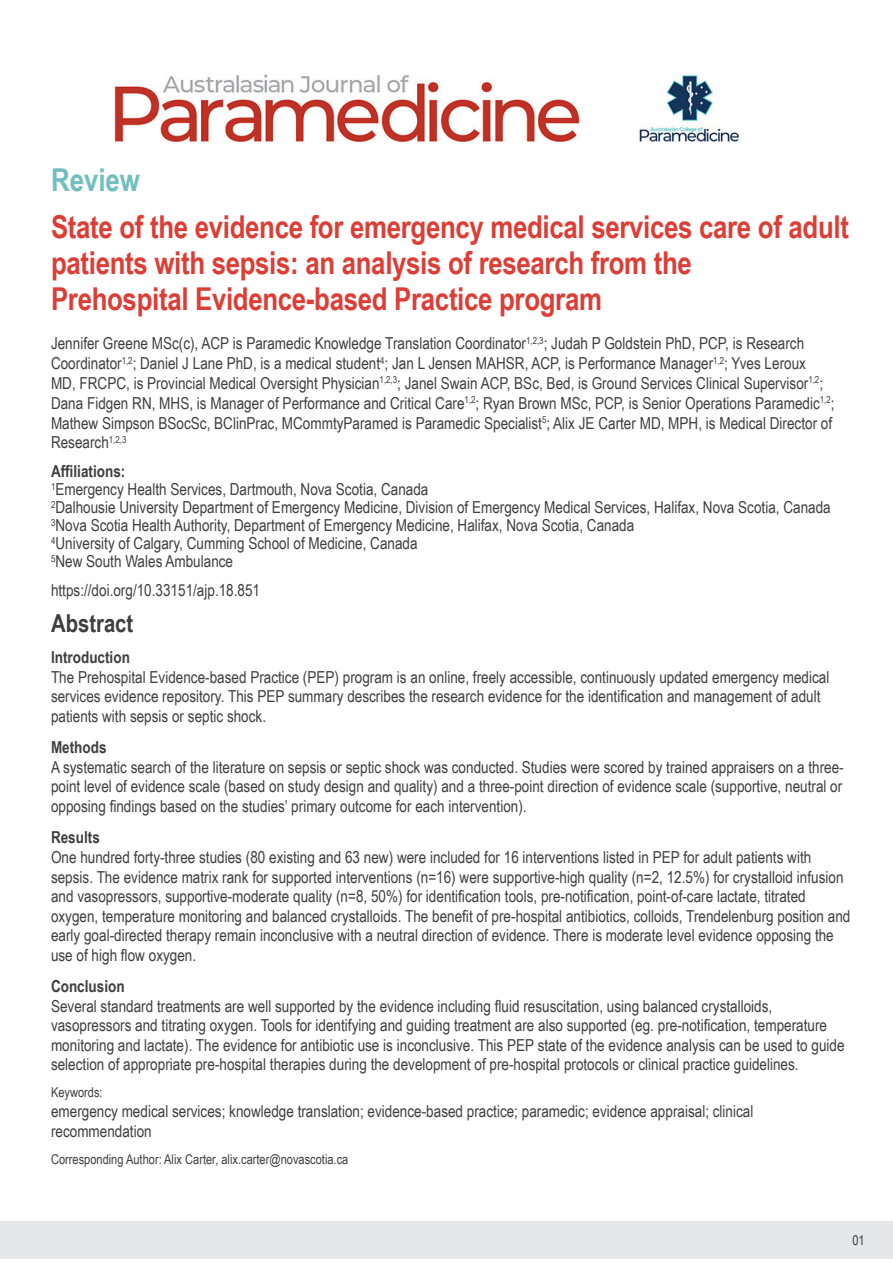
<style>
.page{position:relative;width:893px;height:1263px;background:#fff}
.page>*{position:absolute;margin:0;border:0;box-sizing:border-box;transform-origin:0 0}
.t1{font:700 31.5px/36px "Arial Narrow";letter-spacing:-.01em;color:#dc3e36}
.t2{font:700 31.5px "Arial Narrow";color:#70bebe}
.t3{font:700 24.75px "Arial Narrow";color:#3e3e3f}
.t4{font:16.5px/19.5px "Arial Narrow";color:#3e3e3f}
.t5{font:700 16.5px "Arial Narrow";color:#3e3e3f}
.t6{font:13.5px "Arial Narrow";color:#3e3e3f}
</style>
<div class="page">
<div style="left:0;top:1221px;width:893px;height:38px;background:#e6e7e9"></div>
<img style="left:114px;top:74px;width:626px;height:68px">
<p class="t2" style="left:51px;top:156px;width:91px">Review</p>
<p class="t1" style="left:51px;top:207px;width:799px">State of the evidence for emergency medical services care of adult patients with sepsis: an analysis of research from the<br>Prehospital Evidence-based Practice program</p>
<p class="t4" style="left:51px;top:333px;width:785px">Jennifer Greene MSc(c), ACP is Paramedic Knowledge Translation Coordinator<sup>1,2,3</sup>; Judah P Goldstein PhD, PCP, is Research Coordinator<sup>1,2</sup>; Daniel J Lane PhD, is a medical student<sup>4</sup>; Jan L Jensen MAHSR, ACP, is Performance Manager<sup>1,2</sup>; Yves Leroux MD, FRCPC, is Provincial Medical Oversight Physician<sup>1,2,3</sup>; Janel Swain ACP, BSc, Bed, is Ground Services Clinical Supervisor<sup>1,2</sup>; Dana Fidgen RN, MHS, is Manager of Performance and Critical Care<sup>1,2</sup>; Ryan Brown MSc, PCP, is Senior Operations Paramedic<sup>1,2</sup>; Mathew Simpson BSocSc, BClinPrac, MCommtyParamed is Paramedic Specialist<sup>5</sup>; Alix JE Carter MD, MPH, is Medical Director of Research<sup>1,2,3</sup></p>
<p class="t5" style="left:51px;top:459px;width:76px">Affiliations:</p>
<p class="t4" style="left:51px;top:479px;width:379px"><sup>1</sup>Emergency Health Services, Dartmouth, Nova Scotia, Canada</p>
<p class="t4" style="left:51px;top:497px;width:781px"><sup>2</sup>Dalhousie University Department of Emergency Medicine, Division of Emergency Medical Services, Halifax, Nova Scotia, Canada</p>
<p class="t4" style="left:51px;top:515px;width:585px"><sup>3</sup>Nova Scotia Health Authority, Department of Emergency Medicine, Halifax, Nova Scotia, Canada</p>
<p class="t4" style="left:51px;top:533px;width:368px"><sup>4</sup>University of Calgary, Cumming School of Medicine, Canada</p>
<p class="t4" style="left:51px;top:551px;width:184px"><sup>5</sup>New South Wales Ambulance</p>
<p class="t4" style="left:51px;top:580px;width:211px">https://doi.org/10.33151/ajp.18.851</p>
<p class="t3" style="left:51px;top:604px;width:84px">Abstract</p>
<p class="t5" style="left:51px;top:645px;width:80px">Introduction</p>
<p class="t4" style="left:51px;top:667px;width:780px">The Prehospital Evidence-based Practice (PEP) program is an online, freely accessible, continuously updated emergency medical services evidence repository. This PEP summary describes the research evidence for the identification and management of adult patients with sepsis or septic shock.</p>
<p class="t5" style="left:51px;top:735px;width:57px">Methods</p>
<p class="t4" style="left:51px;top:757px;width:794px;text-align:justify">A systematic search of the literature on sepsis or septic shock was conducted. Studies were scored by trained appraisers on a three&shy;point level of evidence scale (based on study design and quality) and a three-point direction of evidence scale (supportive, neutral or opposing findings based on the studies’ primary outcome for each intervention).</p>
<p class="t5" style="left:51px;top:825px;width:50px">Results</p>
<p class="t4" style="left:51px;top:847px;width:801px">One hundred forty-three studies (80 existing and 63 new) were included for 16 interventions listed in PEP for adult patients with sepsis. The evidence matrix rank for supported interventions (n=16) were supportive-high quality (n=2, 12.5%) for crystalloid infusion and vasopressors, supportive-moderate quality (n=8, 50%) for identification tools, pre-notification, point-of-care lactate, titrated oxygen, temperature monitoring and balanced crystalloids. The benefit of pre-hospital antibiotics, colloids, Trendelenburg position and early goal-directed therapy remain inconclusive with a neutral direction of evidence. There is moderate level evidence opposing the use of high flow oxygen.</p>
<p class="t5" style="left:51px;top:974px;width:75px">Conclusion</p>
<p class="t4" style="left:51px;top:995px;width:795px">Several standard treatments are well supported by the evidence including fluid resuscitation, using balanced crystalloids, vasopressors and titrating oxygen. Tools for identifying and guiding treatment are also supported (eg. pre-notification, temperature monitoring and lactate). The evidence for antibiotic use is inconclusive. This PEP state of the evidence analysis can be used to guide selection of appropriate pre-hospital therapies during the development of pre-hospital protocols or clinical practice guidelines.</p>
<p class="t6" style="left:51px;top:1082px;width:53px">Keywords:</p>
<p class="t4" style="left:51px;top:1100px;width:704px">emergency medical services; knowledge translation; evidence-based practice; paramedic; evidence appraisal; clinical recommendation</p>
<p class="t6" style="left:51px;top:1149px;width:299px">Corresponding Author: Alix Carter, alix.carter@novascotia.ca</p>
<p class="t6" style="left:852px;top:1230px;width:14px">01</p>
</div>
